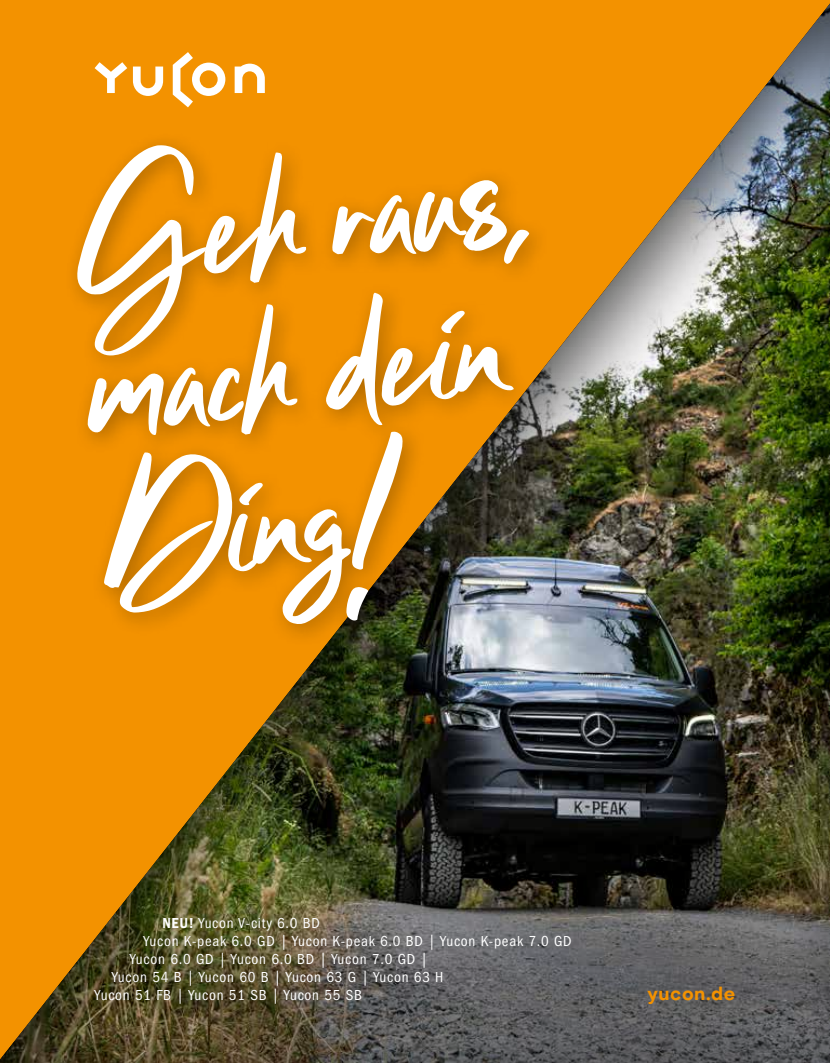
<style>
.page{position:relative;width:830px;height:1063px;background:#fff}
.page>*{position:absolute;margin:0;border:0;box-sizing:border-box;transform-origin:0 0}
.t1{font:150px/150px "Clattering";color:#fff}
.t2{font:700 18px "Objectivity";letter-spacing:.03em;color:#f39200}
.t3{font:condensed 15px "ITC Franklin Gothic Std";letter-spacing:.05em;color:#fff}
.s1{font-family:"ITC Franklin Gothic Std Dm Cd";font-stretch:normal}
</style>
<div class="page">
<div style="left:0;top:0;width:829px;height:1063px;background:#000;opacity:.75"></div>
<svg style="left:133px;top:67px;width:30px;height:29px"></svg>
<svg style="left:94px;top:62px;width:33px;height:31px"></svg>
<svg style="left:173px;top:52px;width:52px;height:55px"></svg>
<svg style="left:234px;top:64px;width:31px;height:29px"></svg>
<div style="left:63px;top:131px;width:489px;height:517px;background:#000;opacity:.3"></div>
<svg style="left:0;top:877px;width:829px;height:186px"></svg>
<h1 class="t1" style="left:63px;top:160px;width:459px;rotate:-6deg">Geh raus, mach dein<br>Ding!</h1>
<p class="t3" style="left:162px;top:914px;width:159px"><span class="s1">NEU!</span> Yucon V-city 6.0 BD</p>
<p class="t3" style="left:143px;top:932px;width:429px">Yucon K-peak 6.0 GD | Yucon K-peak 6.0 BD | Yucon K-peak 7.0 GD</p>
<p class="t3" style="left:130px;top:950px;width:299px">Yucon 6.0 GD | Yucon 6.0 BD | Yucon 7.0 GD |</p>
<p class="t3" style="left:112px;top:968px;width:333px">Yucon 54 B | Yucon 60 B | Yucon 63 G | Yucon 63 H</p>
<p class="t3" style="left:94px;top:986px;width:269px">Yucon 51 FB | Yucon 51 SB | Yucon 55 SB</p>
<p class="t2" style="left:646px;top:980px;width:90px">yucon.de</p>
</div>
